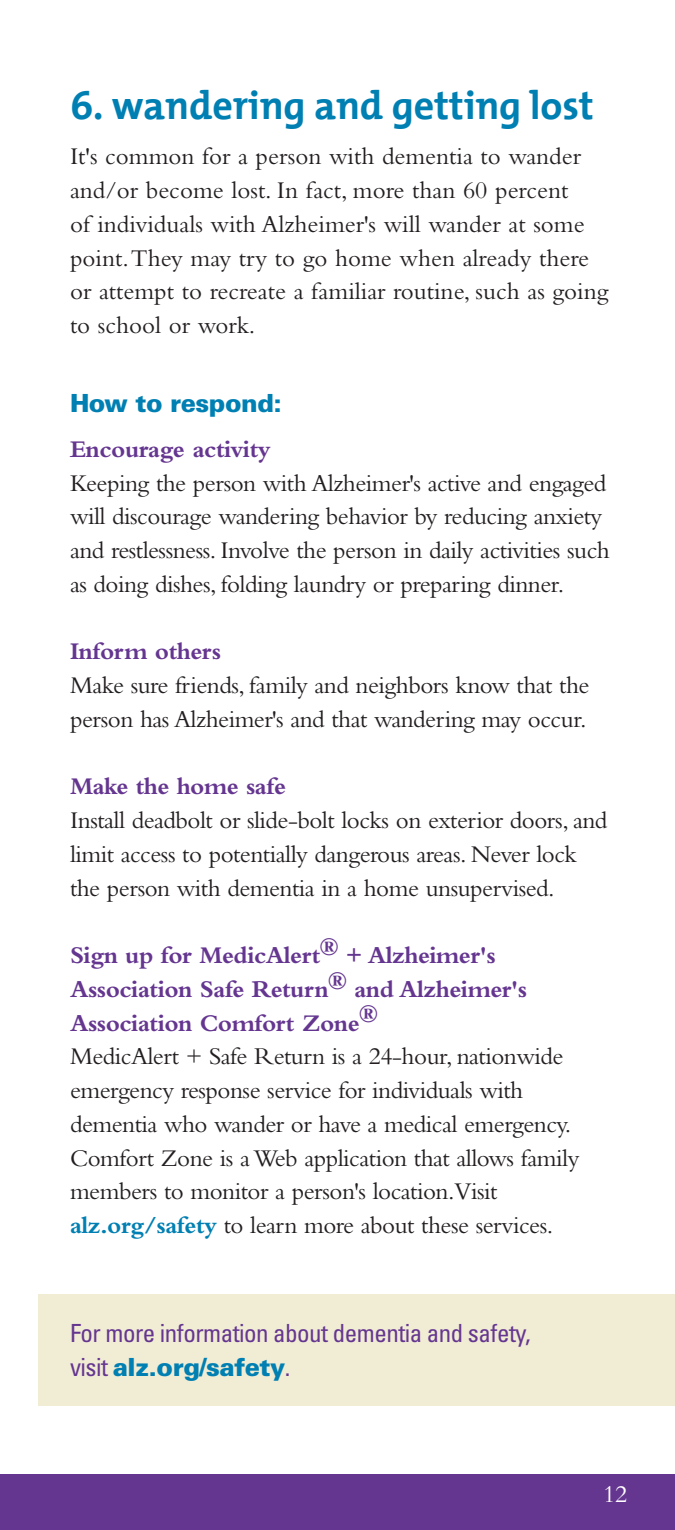
<style>
.page{position:relative;width:675px;height:1530px;background:#fff}
.page>*{position:absolute;margin:0;border:0;box-sizing:border-box;transform-origin:0 0}
.t1{font:40px "Alzheimer's Association";letter-spacing:-.005em;color:#007fb2}
.t2{font:25px/33.8px "Bembo Std";letter-spacing:-.02em;color:#231f20}
.t3{font:25px/33.8px "Bembo Std";color:#231f20}
.t4{font:700 25px/33.8px "Bembo Std";letter-spacing:-.02em;color:#653690}
.t5{font:condensed 25px/33.8px "Univers LT Std";letter-spacing:-.02em;color:#653690}
.t6{font:900 25px "Univers LT Std";letter-spacing:-.02em;color:#007fb2}
.t7{font:25px "Bembo Std";color:#fff}
.s1{font-weight:700;color:#007fb2}
.s2{font-weight:900;font-stretch:normal;color:#007fb2}
</style>
<div class="page">
<div style="left:38px;top:1294px;width:637px;height:111px;background:#f1ecd4"></div>
<div style="left:0;top:1474px;width:675px;height:56px;background:#653690"></div>
<h1 class="t1" style="left:70px;top:72px;width:525px">6. wandering and getting lost</h1>
<p class="t3" style="left:70px;top:139px;width:540px">It's common for a person with dementia to wander and/or become lost. In fact, more than 60 percent<br>of individuals with Alzheimer's will wander at some point. They may try to go home when already there or attempt to recreate a familiar routine, such as going to school or work.</p>
<p class="t6" style="left:70px;top:387px;width:213px">How to respond:</p>
<p class="t4" style="left:70px;top:432px;width:202px">Encourage activity</p>
<p class="t2" style="left:70px;top:465px;width:541px">Keeping the person with Alzheimer's active and engaged will discourage wandering behavior by reducing anxiety and restlessness. Involve the person in daily activities such as doing dishes, folding laundry or preparing dinner.</p>
<p class="t4" style="left:70px;top:634px;width:153px">Inform others</p>
<p class="t2" style="left:70px;top:668px;width:521px">Make sure friends, family and neighbors know that the person has Alzheimer's and that wandering may occur.</p>
<p class="t4" style="left:70px;top:769px;width:218px">Make the home safe</p>
<p class="t2" style="left:70px;top:803px;width:539px">Install deadbolt or slide-bolt locks on exterior doors, and limit access to potentially dangerous areas. Never lock the person with dementia in a home unsupervised.</p>
<p class="t4" style="left:70px;top:938px;width:459px">Sign up for MedicAlert® + Alzheimer's<br>Association Safe Return® and Alzheimer's<br>Association Comfort Zone®</p>
<p class="t2" style="left:70px;top:1039px;width:511px">MedicAlert + Safe Return is a 24-hour, nationwide emergency response service for individuals with dementia who wander or have a medical emergency.<br>Comfort Zone is a Web application that allows family members to monitor a person's location.Visit <span class="s1">alz.org/safety</span> to learn more about these services.</p>
<p class="t5" style="left:70px;top:1316px;width:462px">For more information about dementia and safety, visit <span class="s2">alz.org/safety</span>.</p>
<p class="t7" style="left:603px;top:1480px;width:26px">12</p>
</div>
